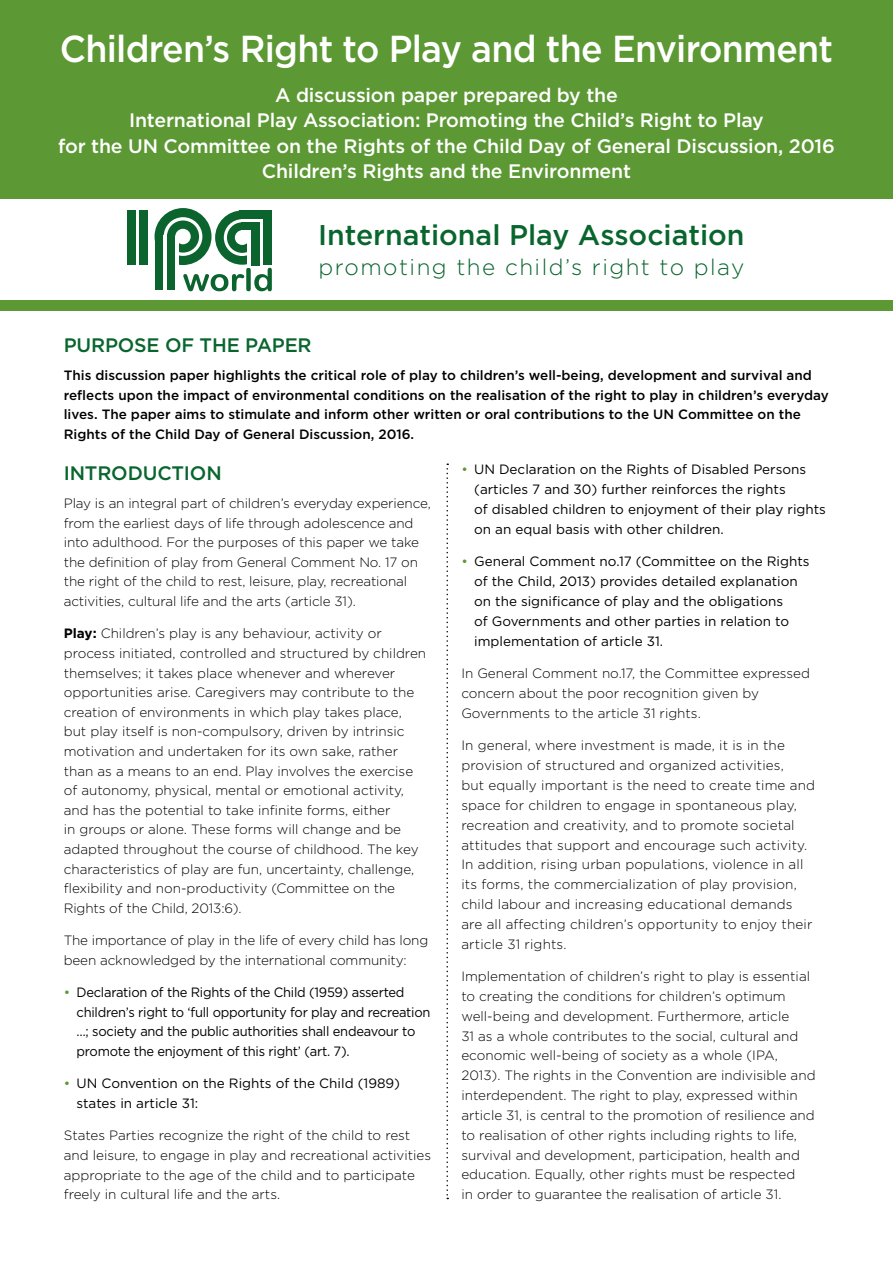
<style>
.page{position:relative;width:893px;height:1263px;background:#fff}
.page>*{position:absolute;margin:0;border:0;box-sizing:border-box;transform-origin:0 0}
.t1{font:500 37.5px "Gotham";letter-spacing:-.02em;color:#fff;scale:.95 1}
.t2{font:500 28.5px "Gotham";color:#09652e}
.t3{font:300 22.5px "Gotham";letter-spacing:.065em;color:#09652e}
.t4{font:500 19.5px/25.5px "Gotham";letter-spacing:-.01em;color:#fff;text-align:center}
.t5{font:500 19.5px "Gotham";letter-spacing:-.01em;color:#09652e}
.t6{font:300 13.5px/19.6px "Gotham";color:#000}
.t7{font:13.5px/19.8px "Gotham";color:#000}
.t8{font:500 13.5px/19.5px "Gotham";color:#000}
.t9{font:13.5px/19.6px "Gotham";letter-spacing:-.02em;color:#000;scale:.96 1}
.s1{font-weight:700}
.s2{color:#5c9833}
</style>
<div class="page">
<div style="left:0;top:0;width:893px;height:310px;background:#5c9833"></div>
<div style="left:0;top:199px;width:893px;height:101px;background:#fff"></div>
<div style="left:215px;top:210px;width:54px;height:55px;background:#0b642e;border-radius:50%"></div>
<div style="left:239px;top:210px;width:33px;height:10px;background:#0b642e"></div>
<div style="left:261px;top:210px;width:11px;height:55px;background:#0b642e"></div>
<svg style="left:224px;top:219px;width:37px;height:37px"></svg>
<svg style="left:258px;top:224px;width:5px;height:42px"></svg>
<div style="left:241px;top:219px;width:22px;height:5px;background:#fff"></div>
<div style="left:227px;top:222px;width:30px;height:31px;background:#0b642e;border-radius:50%"></div>
<div style="left:250px;top:222px;width:9px;height:43px;background:#0b642e"></div>
<div style="left:241px;top:222px;width:18px;height:10px;background:#0b642e"></div>
<div style="left:155px;top:236px;width:9px;height:54px;background:#0b642e"></div>
<div style="left:155px;top:208px;width:57px;height:57px;background:#0b642e;border-radius:50%"></div>
<div style="left:127px;top:211px;width:8px;height:54px;background:#0b642e"></div>
<div style="left:140px;top:211px;width:8px;height:54px;background:#0b642e"></div>
<div style="left:164px;top:217px;width:38px;height:39px;background:#fff;border-radius:50%"></div>
<div style="left:164px;top:235px;width:9px;height:55px;background:#fff"></div>
<div style="left:167px;top:220px;width:32px;height:33px;background:#0b642e;border-radius:50%"></div>
<div style="left:167px;top:235px;width:10px;height:55px;background:#0b642e"></div>
<div style="left:175px;top:229px;width:16px;height:15px;background:#fff;border-radius:50%"></div>
<hr style="left:175px;top:236px;width:3px;height:54px;background:#fff">
<svg style="left:183px;top:268px;width:89px;height:23px"></svg>
<div style="left:235px;top:230px;width:15px;height:15px;background:#fff;border-radius:50%"></div>
<hr style="left:247px;top:230px;width:3px;height:37px;background:#fff">
<svg style="left:446px;top:463px;width:2px;height:736px"></svg>
<h1 class="t1" style="left:60px;top:28px;width:815px">Children’s Right to Play and the Environment</h1>
<h3 class="t4" style="left:58px;top:82px;width:778px">A discussion paper prepared by the<br>International Play Association: Promoting the Child’s Right to Play<br>for the UN Committee on the Rights of the Child Day of General Discussion, 2016<br>Children’s Rights and the Environment</h3>
<h2 class="t2" style="left:318px;top:218px;width:428px">International Play Association</h2>
<h3 class="t3" style="left:318px;top:253px;width:427px">promoting the child’s right to play</h3>
<h3 class="t5" style="left:64px;top:334px;width:249px">PURPOSE OF THE PAPER</h3>
<p class="t8" style="left:64px;top:365px;width:766px">This discussion paper highlights the critical role of play to children’s well-being, development and survival and reflects upon the impact of environmental conditions on the realisation of the right to play in children’s everyday lives. The paper aims to stimulate and inform other written or oral contributions to the UN Committee on the Rights of the Child Day of General Discussion, 2016.</p>
<h3 class="t5" style="left:64px;top:462px;width:159px">INTRODUCTION</h3>
<p class="t6" style="left:64px;top:493px;width:368px">Play is an integral part of children’s everyday experience, from the earliest days of life through adolescence and into adulthood. For the purposes of this paper we take the definition of play from General Comment No. 17 on the right of the child to rest, leisure, play, recreational activities, cultural life and the arts (article 31).</p>
<p class="t6" style="left:64px;top:624px;width:364px"><span class="s1">Play:</span> Children’s play is any behaviour, activity or process initiated, controlled and structured by children themselves; it takes place whenever and wherever opportunities arise. Caregivers may contribute to the creation of environments in which play takes place, but play itself is non-compulsory, driven by intrinsic motivation and undertaken for its own sake, rather than as a means to an end. Play involves the exercise of autonomy, physical, mental or emotional activity, and has the potential to take infinite forms, either<br>in groups or alone. These forms will change and be adapted throughout the course of childhood. The key characteristics of play are fun, uncertainty, challenge, flexibility and non-productivity (Committee on the Rights of the Child, 2013:6).</p>
<p class="t6" style="left:64px;top:930px;width:366px">The importance of play in the life of every child has long been acknowledged by the international community:</p>
<p class="t9" style="left:77px;top:982px;width:370px;text-indent:-13px"><span class="s2">•</span> Declaration of the Rights of the Child (1959) asserted children’s right to ‘full opportunity for play and recreation …; society and the public authorities shall endeavour to promote the enjoyment of this right’ (art. 7).</p>
<p class="t7" style="left:77px;top:1074px;width:325px;text-indent:-13px"><span class="s2">•</span> UN Convention on the Rights of the Child (1989) states in article 31:</p>
<p class="t6" style="left:64px;top:1126px;width:369px">States Parties recognize the right of the child to rest and leisure, to engage in play and recreational activities appropriate to the age of the child and to participate freely in cultural life and the arts.</p>
<p class="t7" style="left:474px;top:459px;width:353px;text-indent:-13px"><span class="s2">•</span> UN Declaration on the Rights of Disabled Persons (articles 7 and 30) further reinforces the rights<br>of disabled children to enjoyment of their play rights on an equal basis with other children.</p>
<p class="t7" style="left:474px;top:552px;width:337px;text-indent:-13px"><span class="s2">•</span> General Comment no.17 (Committee on the Rights of the Child, 2013) provides detailed explanation on the significance of play and the obligations<br>of Governments and other parties in relation to implementation of article 31.</p>
<p class="t6" style="left:461px;top:663px;width:350px">In General Comment no.17, the Committee expressed concern about the poor recognition given by<br>Governments to the article 31 rights.</p>
<p class="t6" style="left:461px;top:736px;width:355px">In general, where investment is made, it is in the provision of structured and organized activities,<br>but equally important is the need to create time and space for children to engage in spontaneous play, recreation and creativity, and to promote societal attitudes that support and encourage such activity.<br>In addition, rising urban populations, violence in all its forms, the commercialization of play provision, child labour and increasing educational demands are all affecting children’s opportunity to enjoy their article 31 rights.</p>
<p class="t6" style="left:461px;top:966px;width:356px">Implementation of children’s right to play is essential to creating the conditions for children’s optimum well-being and development. Furthermore, article<br>31 as a whole contributes to the social, cultural and economic well-being of society as a whole (IPA, 2013). The rights in the Convention are indivisible and interdependent. The right to play, expressed within article 31, is central to the promotion of resilience and to realisation of other rights including rights to life, survival and development, participation, health and education. Equally, other rights must be respected<br>in order to guarantee the realisation of article 31.</p>
</div>
